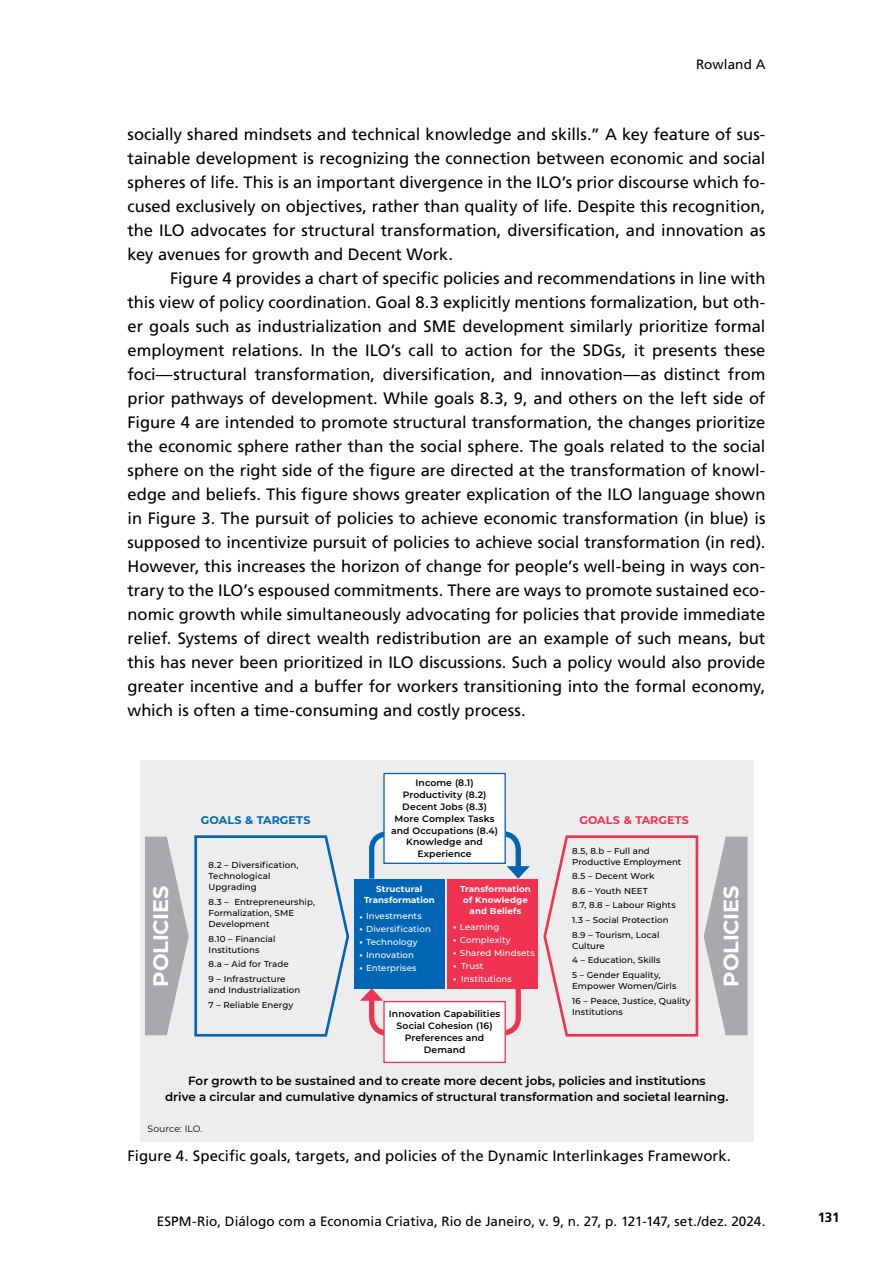
<style>
.page{position:relative;width:893px;height:1263px;background:#fff}
.page>*{position:absolute;margin:0;border:0;box-sizing:border-box;transform-origin:0 0}
.t1{font:700 21px "Montserrat";letter-spacing:-.01em;color:#fff}
.t2{font:16.5px/24px "Frutiger LT Std";letter-spacing:-.005em;color:#000;text-align:justify}
.t3{font:15px "Frutiger LT Std";color:#000}
.t4{font:13.5px "Frutiger LT Std";letter-spacing:.005em;color:#000}
.t5{font:700 13.5px "Frutiger LT Std";color:#000}
.t6{font:200 12.9px "Montserrat";color:#000}
.t7{font:600 11.85px/15.9px "Montserrat";color:#000;text-align:center}
.t8{font:700 11.1px "Montserrat";letter-spacing:.01em;color:#0066b3}
.t9{font:700 11.1px "Montserrat";letter-spacing:.01em;color:#ee324f}
.t10{font:600 9.3px/11.9px "Montserrat";letter-spacing:.01em;color:#000;text-align:center}
.t11{font:9.3px "Montserrat";color:#000}
.t12{font:500 8.7px/14.5px "Montserrat";letter-spacing:.005em;color:#000}
.t13{font:500 8.7px "Montserrat";letter-spacing:.01em;color:#fff}
.t14{font:700 8.7px/11.1px "Montserrat";letter-spacing:.01em;color:#fff;text-align:center}
.s1{font-size:12.9px}
</style>
<div class="page">
<div style="left:140px;top:760px;width:614px;height:382px;background:#ededee"></div>
<svg style="left:369px;top:831px;width:161px;height:48px"></svg>
<svg style="left:360px;top:988px;width:164px;height:48px"></svg>
<svg style="left:145px;top:835px;width:205px;height:202px"></svg>
<svg style="left:543px;top:835px;width:204px;height:202px"></svg>
<div style="left:384px;top:773px;width:121px;height:90px;background:#fff"></div>
<div style="left:383px;top:773px;width:123px;height:91px;border:1px solid #0066b3"></div>
<div style="left:384px;top:1001px;width:121px;height:61px;background:#fff"></div>
<div style="left:383px;top:1001px;width:123px;height:62px;border:1px solid #ee324f"></div>
<div style="left:354px;top:879px;width:91px;height:109px;background:#0066b3"></div>
<div style="left:447px;top:879px;width:91px;height:109px;background:#ee324f"></div>
<p class="t4" style="left:696px;top:56px;width:71px">Rowland A</p>
<p class="t2" style="left:128px;top:122px;width:639px">socially shared mindsets and technical knowledge and skills.” A key feature of sus&shy;tainable development is recognizing the connection between economic and social spheres of life. This is an important divergence in the ILO’s prior discourse which fo&shy;cused exclusively on objectives, rather than quality of life. Despite this recognition, the ILO advocates for structural transformation, diversification, and innovation as key avenues for growth and Decent Work.</p>
<p class="t2" style="left:128px;top:266px;width:639px;text-indent:43px">Figure 4 provides a chart of specific policies and recommendations in line with this view of policy coordination. Goal 8.3 explicitly mentions formalization, but oth&shy;er goals such as industrialization and SME development similarly prioritize formal employment relations. In the ILO’s call to action for the SDGs, it presents these foci—structural transformation, diversification, and innovation—as distinct from prior pathways of development. While goals 8.3, 9, and others on the left side of Figure 4 are intended to promote structural transformation, the changes prioritize the economic sphere rather than the social sphere. The goals related to the social sphere on the right side of the figure are directed at the transformation of knowl&shy;edge and beliefs. This figure shows greater explication of the ILO language shown in Figure 3. The pursuit of policies to achieve economic transformation (in blue) is supposed to incentivize pursuit of policies to achieve social transformation (in red).<br>However, this increases the horizon of change for people’s well-being in ways con&shy;trary to the ILO’s espoused commitments. There are ways to promote sustained eco&shy;nomic growth while simultaneously advocating for policies that provide immediate relief. Systems of direct wealth redistribution are an example of such means, but this has never been prioritized in ILO discussions. Such a policy would also provide greater incentive and a buffer for workers transitioning into the formal economy, which is often a time-consuming and costly process.</p>
<p class="t6" style="left:720px;top:669px;width:19px">29</p>
<p class="t10" style="left:391px;top:776px;width:109px">Income (8.1)<br>Productivity (8.2)<br>Decent Jobs (8.3)<br>More Complex Tasks and Occupations (8.4)<br>Knowledge and<br>Experience</p>
<p class="t8" style="left:201px;top:812px;width:111px">GOALS &amp; TARGETS</p>
<p class="t9" style="left:579px;top:812px;width:111px">GOALS &amp; TARGETS</p>
<p class="t12" style="left:572px;top:844px;width:111px;line-height:11.1px">8.5, 8.b – Full and<br>Productive Employment</p>
<p class="t12" style="left:572px;top:868px;width:105px">8.5 – Decent Work<br>8.6 – Youth NEET<br>8.7, 8.8 – Labour Rights<br>1.3 – Social Protection<br>8.9 – Tourism, Local</p>
<p class="t12" style="left:572px;top:938px;width:90px">Culture<br>4 – Education, Skills<br>5 – Gender Equality,</p>
<p class="t12" style="left:572px;top:978px;width:120px">Empower Women/Girls<br>16 – Peace, Justice, Quality</p>
<p class="t12" style="left:572px;top:1004px;width:52px">Institutions</p>
<p class="t12" style="left:209px;top:859px;width:91px;line-height:11.1px">8.2 – Diversification,<br>Technological<br>Upgrading</p>
<p class="t12" style="left:209px;top:896px;width:108px;line-height:11.1px">8.3 – Entrepreneurship,<br>Formalization, SME<br>Development</p>
<p class="t12" style="left:209px;top:933px;width:68px;line-height:11.1px">8.10 – Financial<br>Institutions</p>
<p class="t12" style="left:209px;top:957px;width:82px">8.a – Aid for Trade<br>9 – Infrastructure</p>
<p class="t12" style="left:209px;top:982px;width:93px">and Industrialization<br>7 – Reliable Energy</p>
<p class="t14" style="left:460px;top:882px;width:72px">Transformation of Knowledge and Beliefs</p>
<p class="t13" style="left:453px;top:921px;width:48px"><span class="s1">•</span> Learning</p>
<p class="t13" style="left:453px;top:934px;width:59px"><span class="s1">•</span> Complexity</p>
<p class="t13" style="left:453px;top:947px;width:83px"><span class="s1">•</span> Shared Mindsets</p>
<p class="t13" style="left:453px;top:960px;width:32px"><span class="s1">•</span> Trust</p>
<p class="t13" style="left:453px;top:972px;width:61px"><span class="s1">•</span> Institutions</p>
<p class="t14" style="left:364px;top:883px;width:72px">Structural<br>Transformation</p>
<p class="t13" style="left:359px;top:910px;width:64px"><span class="s1">•</span> Investments</p>
<p class="t13" style="left:359px;top:923px;width:73px"><span class="s1">•</span> Diversification</p>
<p class="t13" style="left:359px;top:936px;width:60px"><span class="s1">•</span> Technology</p>
<p class="t13" style="left:359px;top:949px;width:56px"><span class="s1">•</span> Innovation</p>
<p class="t13" style="left:359px;top:961px;width:59px"><span class="s1">•</span> Enterprises</p>
<p class="t1" style="left:145px;top:986px;width:103px;rotate:-90deg">POLICIES</p>
<p class="t1" style="left:716px;top:986px;width:103px;rotate:-90deg">POLICIES</p>
<p class="t10" style="left:389px;top:1008px;width:113px">Innovation Capabilities<br>Social Cohesion (16)<br>Preferences and<br>Demand</p>
<p class="t7" style="left:165px;top:1072px;width:565px">For growth to be sustained and to create more decent jobs, policies and institutions<br>drive a circular and cumulative dynamics of structural transformation and societal learning.</p>
<p class="t11" style="left:148px;top:1122px;width:56px">Source: ILO.</p>
<p class="t3" style="left:128px;top:1147px;width:605px">Figure 4. Specific goals, targets, and policies of the Dynamic Interlinkages Framework.</p>
<p class="t4" style="left:157px;top:1213px;width:610px">ESPM-Rio, Diálogo com a Economia Criativa, Rio de Janeiro, v. 9, n. 27, p. 121-147, set./dez. 2024.</p>
<p class="t5" style="left:818px;top:1209px;width:24px">131</p>
</div>
